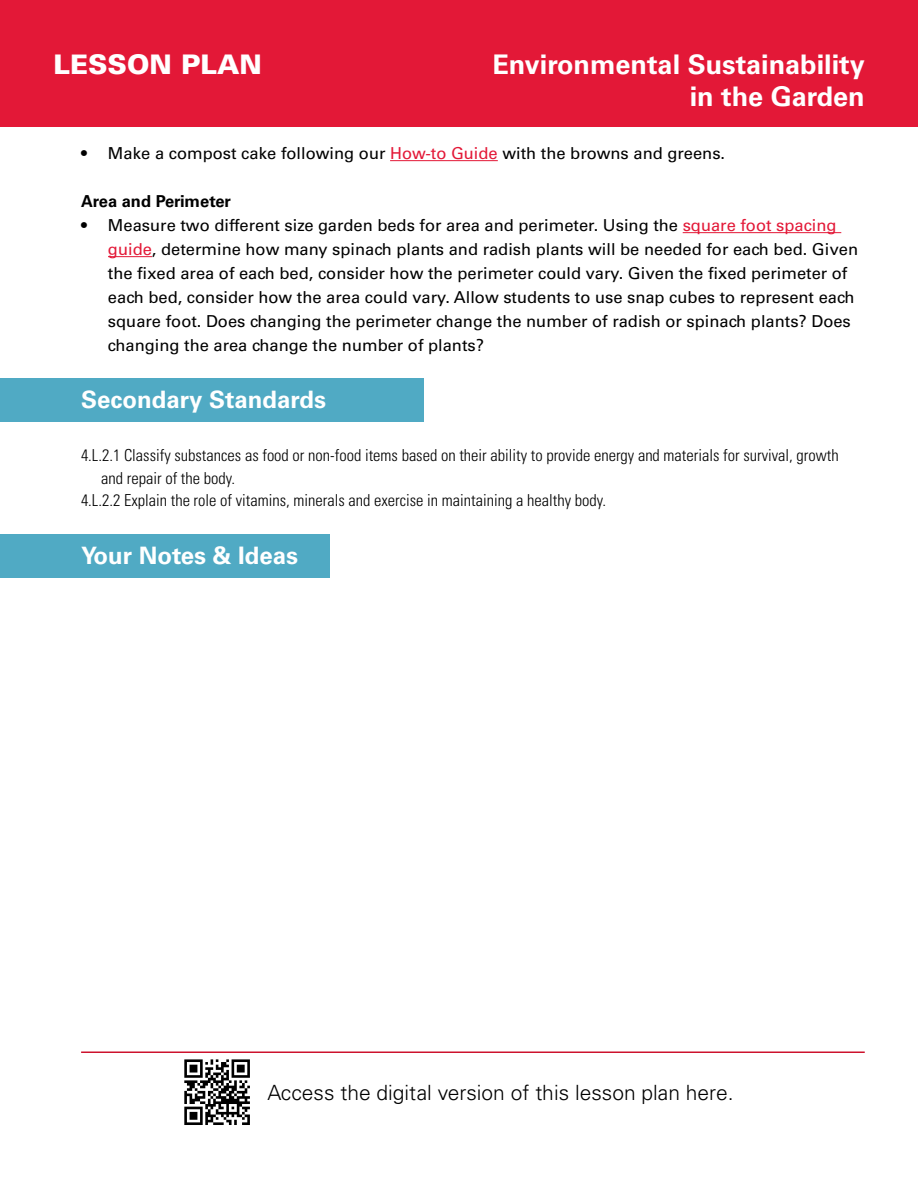
<style>
.page{position:relative;width:918px;height:1188px;background:#fff}
.page>*{position:absolute;margin:0;border:0;box-sizing:border-box;transform-origin:0 0}
.t1{font:700 27px/32.4px "Univers LT Std";color:#fff;text-align:right}
.t2{font:900 27px "Univers LT Std";color:#fff}
.t3{font:700 24px "Univers LT Std";color:#fff}
.t4{font:300 21px "Univers LT Std";color:#000}
.t5{font:16.5px/24px "Univers LT Std";color:#000}
.t6{font:300 condensed 16.5px "Univers LT Std";color:#000}
.t7{font:700 16.5px "Univers LT Std";color:#000}
.s1{color:#e31837}
</style>
<div class="page">
<div style="left:0;top:0;width:918px;height:126px;background:#e31837"></div>
<hr style="left:390px;top:160px;width:108px;height:1px;background:#e31837">
<hr style="left:683px;top:232px;width:158px;height:1px;background:#e31837">
<hr style="left:108px;top:256px;width:44px;height:1px;background:#e31837">
<hr style="left:81px;top:1052px;width:784px;height:1px;background:#cd122d">
<svg style="left:184px;top:1059px;width:66px;height:66px"></svg>
<div style="left:0;top:378px;width:423px;height:43px;background:#50aac4"></div>
<div style="left:0;top:534px;width:330px;height:44px;background:#50aac4"></div>
<h1 class="t2" style="left:54px;top:47px;width:210px">LESSON PLAN</h1>
<h1 class="t1" style="left:492px;top:48px;width:374px">Environmental Sustainability in the Garden</h1>
<p class="t5" style="left:81px;top:141px;width:646px">• Make a compost cake following our <span class="s1">How-to Guide</span> with the browns and greens.</p>
<p class="t7" style="left:81px;top:192px;width:152px">Area and Perimeter</p>
<p class="t5" style="left:108px;top:213px;width:752px;text-indent:-27px">• Measure two different size garden beds for area and perimeter. Using the <span class="s1">square foot spacing guide</span>, determine how many spinach plants and radish plants will be needed for each bed. Given the fixed area of each bed, consider how the perimeter could vary. Given the fixed perimeter of each bed, consider how the area could vary. Allow students to use snap cubes to represent each square foot. Does changing the perimeter change the number of radish or spinach plants? Does changing the area change the number of plants?</p>
<h2 class="t3" style="left:81px;top:386px;width:246px">Secondary Standards</h2>
<p class="t6" style="left:81px;top:446px;width:759px">4.L.2.1 Classify substances as food or non-food items based on their ability to provide energy and materials for survival, growth</p>
<p class="t6" style="left:101px;top:468px;width:135px">and repair of the body.</p>
<p class="t6" style="left:81px;top:491px;width:527px">4.L.2.2 Explain the role of vitamins, minerals and exercise in maintaining a healthy body.</p>
<h2 class="t3" style="left:81px;top:542px;width:219px">Your Notes &amp; Ideas</h2>
<p class="t4" style="left:267px;top:1080px;width:468px">Access the digital version of this lesson plan here.</p>
</div>
